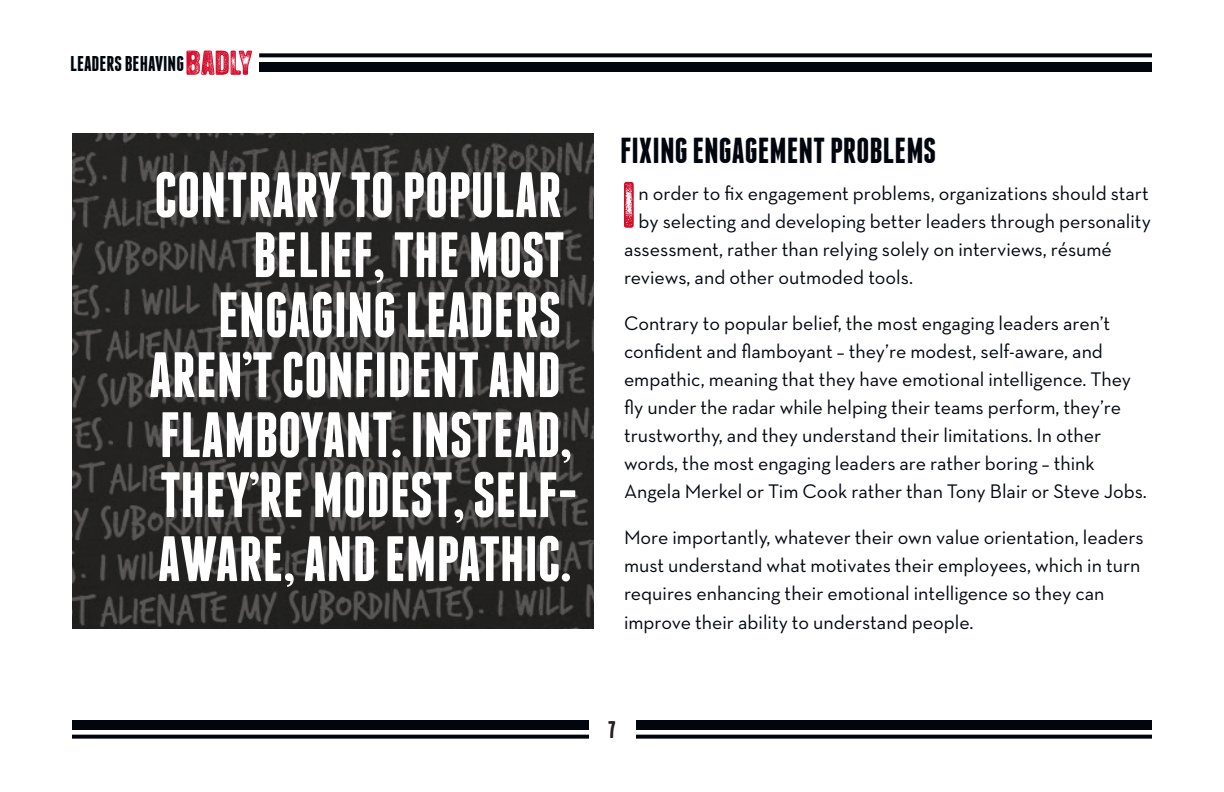
<style>
.page{position:relative;width:1224px;height:792px;background:#fff}
.page>*{position:absolute;margin:0;border:0;box-sizing:border-box;transform-origin:0 0}
.t1{font:700 64px/60.6px "Franchise";color:#fff;text-align:right}
.t2{font:51.6px "Hotel Coral Essex";color:#d30d2b}
.t3{font:700 36px "Franchise";color:#01060e}
.t4{font:700 24px "Franchise";color:#231f20}
.t5{font:700 21.4px "Franchise";color:#01060e}
.t6{font:20px/28px "Neutra Text TF";color:#01060e}
</style>
<div class="page">
<svg style="left:72px;top:735px;width:1080px;height:4px;fill:#01060e"></svg>
<div style="left:72px;top:720px;width:1080px;height:9px;background:#01060e"></div>
<svg style="left:259px;top:53px;width:893px;height:4px;fill:#01060e"></svg>
<div style="left:259px;top:63px;width:893px;height:9px;background:#01060e"></div>
<div style="left:589px;top:704px;width:46px;height:46px;background:#fff"></div>
<svg style="left:186px;top:51px;width:66px;height:24px"></svg>
<img style="left:72px;top:133px;width:522px;height:496px">
<p class="t5" style="left:70px;top:54px;width:116px">LEADERS BEHAVING</p>
<p class="t1" style="left:149px;top:164px;width:430px">CONTRARY TO POPULAR<br>BELIEF, THE MOST<br>ENGAGING LEADERS<br>AREN’T CONFIDENT AND<br>FLAMBOYANT. INSTEAD,<br>THEY’RE MODEST, SELF-<br>AWARE, AND EMPATHIC.</p>
<p class="t3" style="left:620px;top:134px;width:318px">FIXING ENGAGEMENT PROBLEMS</p>
<p class="t2" style="left:624px;top:179px;width:12px">I</p>
<p class="t6" style="left:639px;top:179px;width:512px">n order to fix engagement problems, organizations should start</p>
<p class="t6" style="left:639px;top:207px;width:514px">by selecting and developing better leaders through personality</p>
<p class="t6" style="left:624px;top:235px;width:489px">assessment, rather than relying solely on interviews, résumé</p>
<p class="t6" style="left:624px;top:263px;width:291px">reviews, and other outmoded tools.</p>
<p class="t6" style="left:624px;top:309px;width:524px">Contrary to popular belief, the most engaging leaders aren’t confident and flamboyant – they’re modest, self-aware, and empathic, meaning that they have emotional intelligence. They fly under the radar while helping their teams perform, they’re trustworthy, and they understand their limitations. In other words, the most engaging leaders are rather boring – think Angela Merkel or Tim Cook rather than Tony Blair or Steve Jobs.</p>
<p class="t6" style="left:624px;top:523px;width:521px">More importantly, whatever their own value orientation, leaders must understand what motivates their employees, which in turn requires enhancing their emotional intelligence so they can improve their ability to understand people.</p>
<p class="t4" style="left:608px;top:718px;width:9px">7</p>
</div>
